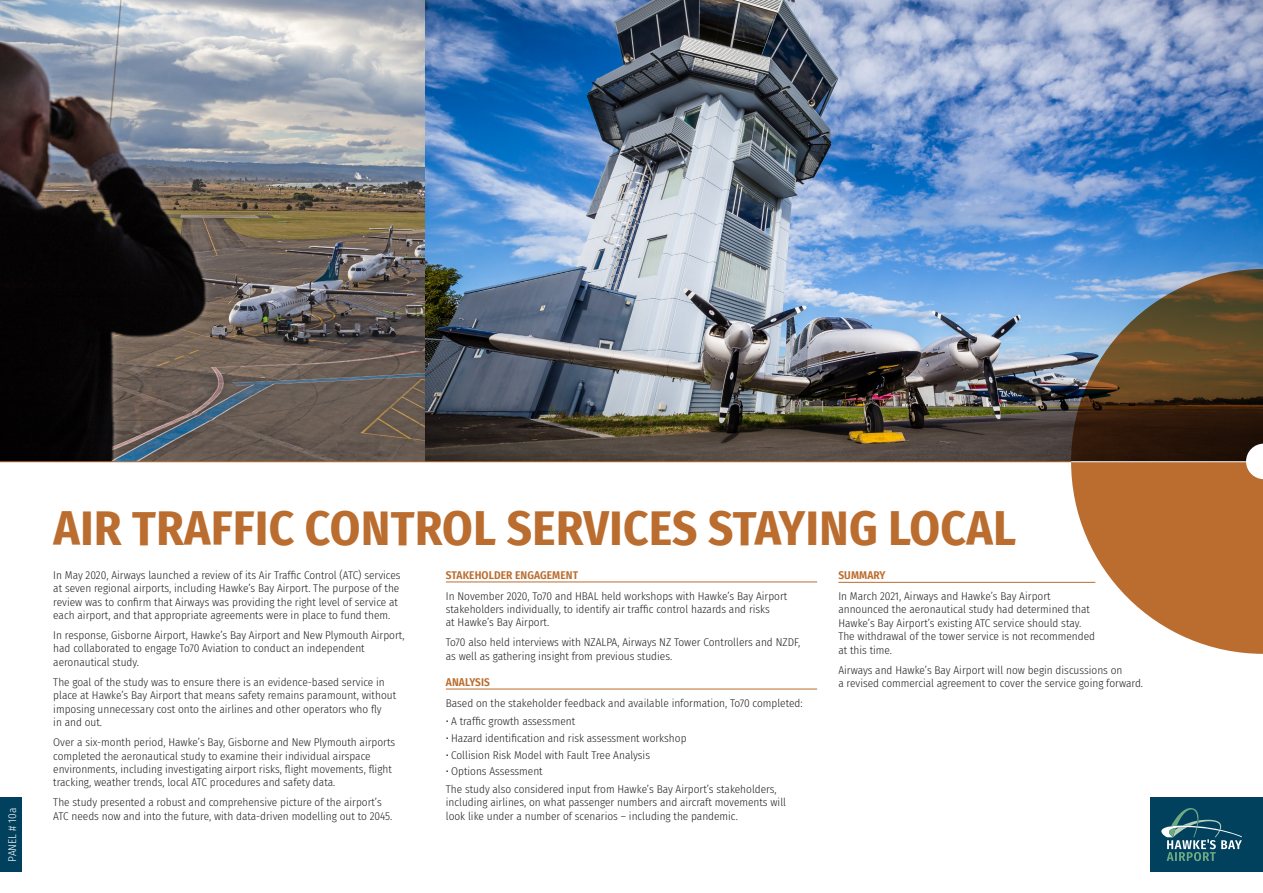
<style>
.page{position:relative;width:1263px;height:893px;background:#fff}
.page>*{position:absolute;margin:0;border:0;box-sizing:border-box;transform-origin:0 0}
.Heading_130{font:700 48.75px "Fira Sans Condensed";letter-spacing:.01em;color:#ba6d2f}
.Bodycopy{font:300 11.25px/13.5px "Fira Sans Condensed";color:#231f20}
.Body_Tabbed{font:300 11.25px "Fira Sans Condensed";color:#231f20}
.H2___Sub-heading{font:600 11.25px "Fira Sans Condensed";letter-spacing:.01em;color:#ba6d2f}
.t1{font:300 11.25px "Fira Sans Condensed";color:#fff}
</style>
<div class="page">
<img style="left:0;top:0;width:1263px;height:461px">
<svg style="left:1071px;top:269px;width:192px;height:385px;background:#916e50"></svg>
<svg style="left:1246px;top:444px;width:17px;height:35px"></svg>
<hr style="left:1071px;top:461px;width:192px;height:1px;background:#fff">
<hr style="left:0;top:461px;width:1071px;height:1px;background:#ba6d2f">
<div style="left:0;top:797px;width:21px;height:75px;background:#02415e"></div>
<div style="left:1151px;top:797px;width:112px;height:75px;background:#02415e"></div>
<svg style="left:1161px;top:808px;width:81px;height:53px"></svg>
<hr style="left:446px;top:582px;width:371px;height:1px;background:#ba6d2f">
<hr style="left:446px;top:689px;width:371px;height:1px;background:#ba6d2f">
<hr style="left:838px;top:582px;width:257px;height:1px;background:#ba6d2f">
<p class="t1" style="left:4px;top:861px;width:55px;rotate:-90deg">PANEL # 10a</p>
<p class="Heading_130" style="left:54px;top:487px;width:964px">AIR TRAFFIC CONTROL SERVICES STAYING LOCAL</p>
<p class="Bodycopy" style="left:53px;top:568px;width:349px">In May 2020, Airways launched a review of its Air Traffic Control (ATC) services at seven regional airports, including Hawke’s Bay Airport. The purpose of the review was to confirm that Airways was providing the right level of service at each airport, and that appropriate agreements were in place to fund them.</p>
<p class="Bodycopy" style="left:53px;top:628px;width:353px">In response, Gisborne Airport, Hawke’s Bay Airport and New Plymouth Airport, had collaborated to engage To70 Aviation to conduct an independent aeronautical study.</p>
<p class="Bodycopy" style="left:53px;top:675px;width:344px">The goal of the study was to ensure there is an evidence-based service in place at Hawke’s Bay Airport that means safety remains paramount, without imposing unnecessary cost onto the airlines and other operators who fly<br>in and out.</p>
<p class="Bodycopy" style="left:53px;top:735px;width:343px">Over a six-month period, Hawke’s Bay, Gisborne and New Plymouth airports completed the aeronautical study to examine their individual airspace environments, including investigating airport risks, flight movements, flight tracking, weather trends, local ATC procedures and safety data.</p>
<p class="Bodycopy" style="left:53px;top:796px;width:341px">The study presented a robust and comprehensive picture of the airport’s<br>ATC needs now and into the future, with data-driven modelling out to 2045.</p>
<p class="H2___Sub-heading" style="left:446px;top:565px;width:134px">STAKEHOLDER ENGAGEMENT</p>
<p class="Bodycopy" style="left:446px;top:589px;width:343px">In November 2020, To70 and HBAL held workshops with Hawke’s Bay Airport stakeholders individually, to identify air traffic control hazards and risks<br>at Hawke’s Bay Airport.</p>
<p class="Bodycopy" style="left:446px;top:636px;width:356px">To70 also held interviews with NZALPA, Airways NZ Tower Controllers and NZDF, as well as gathering insight from previous studies.</p>
<p class="H2___Sub-heading" style="left:446px;top:672px;width:46px">ANALYSIS</p>
<p class="Bodycopy" style="left:446px;top:696px;width:358px">Based on the stakeholder feedback and available information, To70 completed:</p>
<p class="Body_Tabbed" style="left:446px;top:713px;width:131px">• A traffic growth assessment</p>
<p class="Body_Tabbed" style="left:446px;top:730px;width:242px">• Hazard identification and risk assessment workshop</p>
<p class="Body_Tabbed" style="left:446px;top:747px;width:206px">• Collision Risk Model with Fault Tree Analysis</p>
<p class="Body_Tabbed" style="left:446px;top:763px;width:98px">• Options Assessment</p>
<p class="Bodycopy" style="left:446px;top:782px;width:342px">The study also considered input from Hawke’s Bay Airport’s stakeholders, including airlines, on what passenger numbers and aircraft movements will look like under a number of scenarios – including the pandemic.</p>
<p class="H2___Sub-heading" style="left:838px;top:566px;width:49px">SUMMARY</p>
<p class="Bodycopy" style="left:838px;top:589px;width:258px">In March 2021, Airways and Hawke’s Bay Airport announced the aeronautical study had determined that Hawke’s Bay Airport’s existing ATC service should stay.<br>The withdrawal of the tower service is not recommended at this time.</p>
<p class="Bodycopy" style="left:838px;top:663px;width:306px">Airways and Hawke’s Bay Airport will now begin discussions on<br>a revised commercial agreement to cover the service going forward.</p>
</div>
